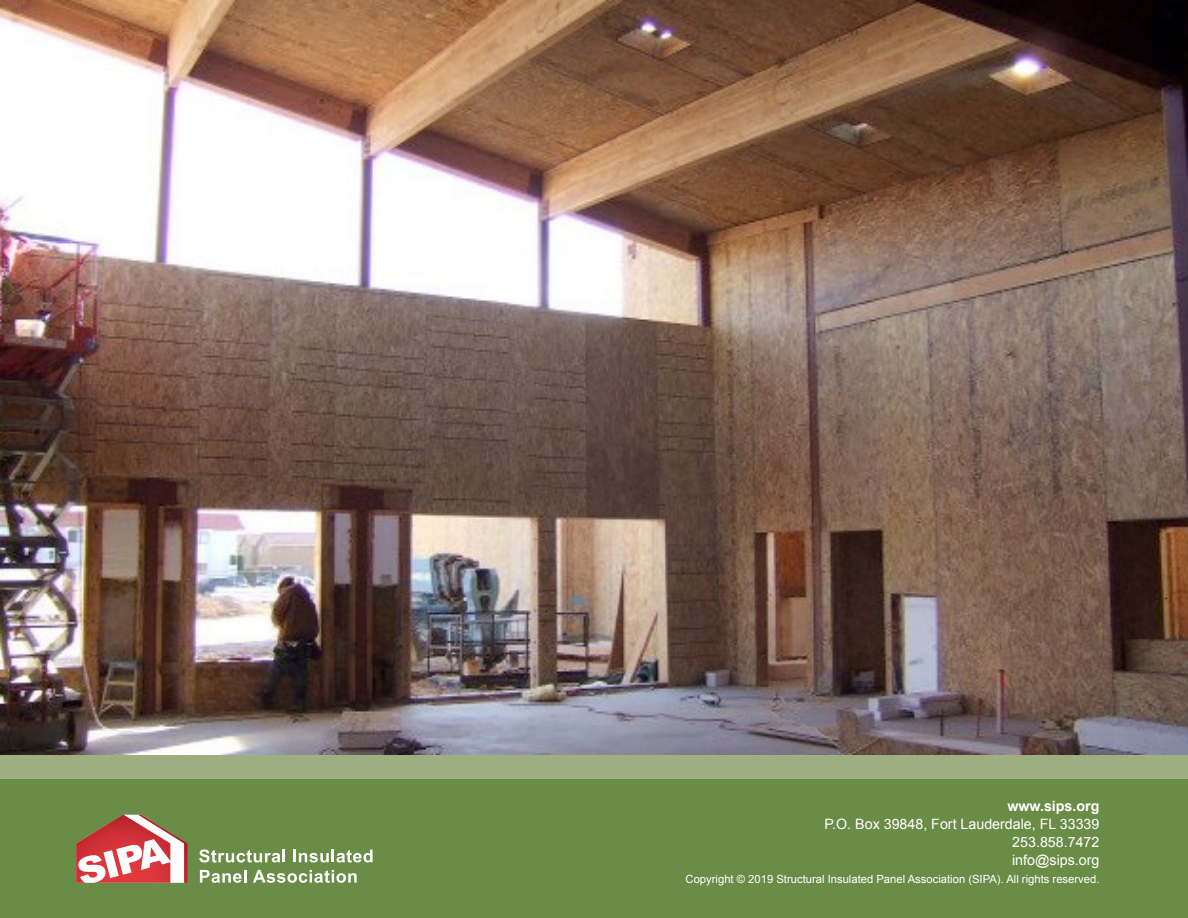
<style>
.page{position:relative;width:1188px;height:918px;background:#fff}
.page>*{position:absolute;margin:0;border:0;box-sizing:border-box;transform-origin:0 0}
.t1{font:14.25px "Arial";color:#fff}
.t2{font:700 14.25px "Arial";color:#fff}
.t3{font:11.25px "Arial";color:#fff}
</style>
<div class="page">
<img style="left:0;top:0;width:1188px;height:755px">
<div style="left:0;top:779px;width:1188px;height:139px;background:#698d47"></div>
<div style="left:0;top:755px;width:1188px;height:24px;background:#9daf81"></div>
<svg style="left:76px;top:814px;width:112px;height:69px"></svg>
<svg style="left:199px;top:849px;width:86px;height:14px"></svg>
<svg style="left:293px;top:850px;width:80px;height:13px"></svg>
<svg style="left:200px;top:870px;width:46px;height:13px"></svg>
<svg style="left:253px;top:870px;width:104px;height:13px"></svg>
<p class="t2" style="left:1007px;top:797px;width:94px">www.sips.org</p>
<p class="t1" style="left:825px;top:815px;width:276px">P.O. Box 39848, Fort Lauderdale, FL 33339</p>
<p class="t1" style="left:1012px;top:833px;width:89px">253.858.7472</p>
<p class="t1" style="left:1012px;top:851px;width:89px">info@sips.org</p>
<p class="t3" style="left:686px;top:872px;width:415px">Copyright © 2019 Structural Insulated Panel Association (SIPA). All rights reserved.</p>
</div>
